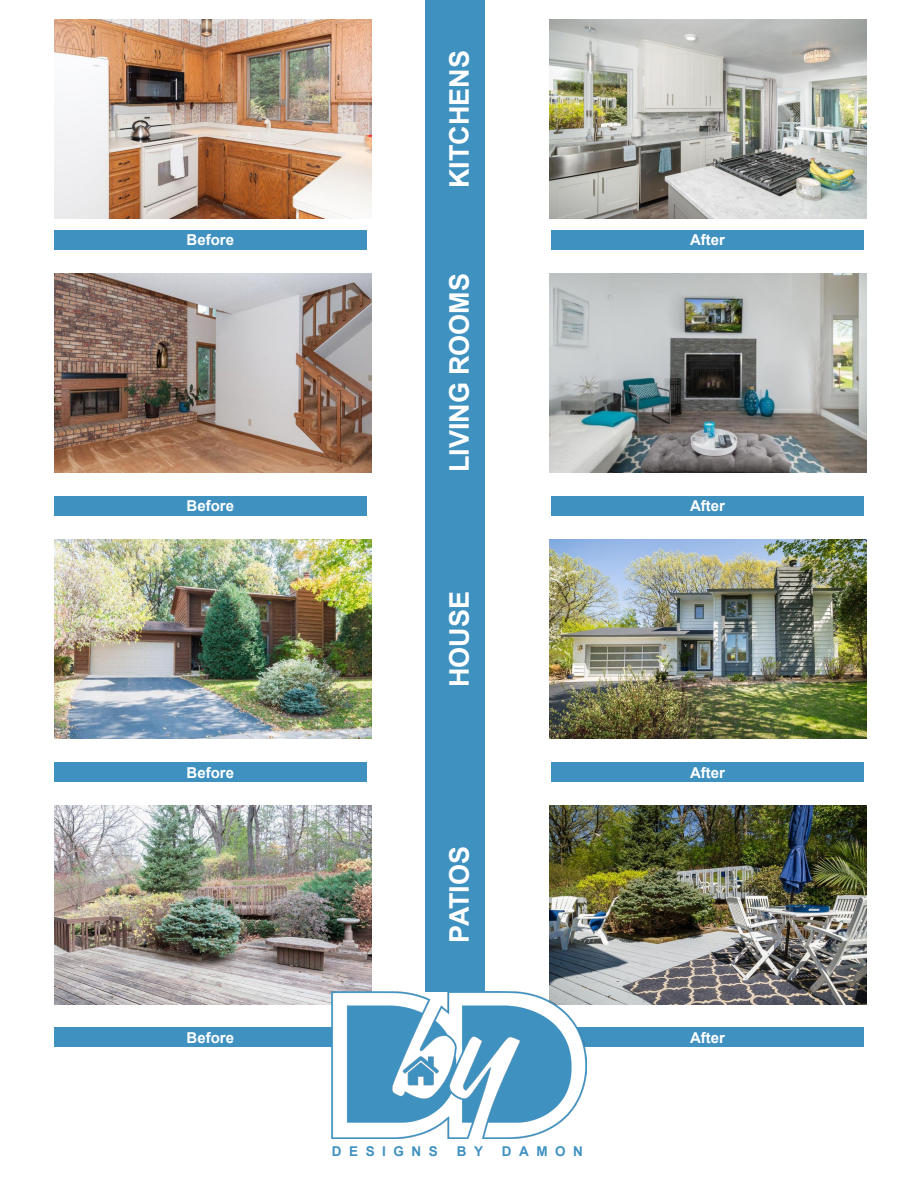
<style>
.page{position:relative;width:918px;height:1188px;background:#fff}
.page>*{position:absolute;margin:0;border:0;box-sizing:border-box;transform-origin:0 0}
.t1{font:700 27px "Arial";color:#fff}
.t2{font:700 15px "Arial";color:#fff}
.t3{font:700 13.5px "Arial";letter-spacing:.56em;color:#3f91c0}
</style>
<div class="page">
<img style="left:549px;top:805px;width:317px;height:199px">
<div style="left:551px;top:1028px;width:313px;height:19px;background:#3f91c0"></div>
<div style="left:54px;top:1028px;width:313px;height:19px;background:#3f91c0"></div>
<img style="left:54px;top:805px;width:317px;height:199px">
<div style="left:425px;top:0;width:60px;height:992px;background:#3f91c0"></div>
<img style="left:332px;top:992px;width:254px;height:147px">
<img style="left:549px;top:540px;width:317px;height:199px">
<img style="left:549px;top:273px;width:317px;height:199px">
<img style="left:549px;top:20px;width:317px;height:199px">
<img style="left:54px;top:20px;width:317px;height:199px">
<img style="left:54px;top:273px;width:317px;height:199px">
<img style="left:54px;top:540px;width:317px;height:199px">
<div style="left:551px;top:230px;width:313px;height:20px;background:#3f91c0"></div>
<div style="left:54px;top:230px;width:313px;height:20px;background:#3f91c0"></div>
<div style="left:551px;top:496px;width:313px;height:20px;background:#3f91c0"></div>
<div style="left:54px;top:496px;width:313px;height:20px;background:#3f91c0"></div>
<div style="left:551px;top:762px;width:313px;height:20px;background:#3f91c0"></div>
<div style="left:54px;top:762px;width:313px;height:20px;background:#3f91c0"></div>
<p class="t1" style="left:440px;top:188px;width:139px;rotate:-90deg">KITCHENS</p>
<p class="t2" style="left:187px;top:229px;width:49px">Before</p>
<p class="t2" style="left:690px;top:229px;width:36px">After</p>
<p class="t1" style="left:440px;top:472px;width:200px;rotate:-90deg">LIVING ROOMS</p>
<p class="t2" style="left:187px;top:495px;width:49px">Before</p>
<p class="t2" style="left:690px;top:495px;width:36px">After</p>
<p class="t1" style="left:440px;top:687px;width:98px;rotate:-90deg">HOUSE</p>
<p class="t2" style="left:187px;top:762px;width:49px">Before</p>
<p class="t2" style="left:690px;top:762px;width:36px">After</p>
<p class="t1" style="left:440px;top:943px;width:98px;rotate:-90deg">PATIOS</p>
<p class="t2" style="left:187px;top:1027px;width:49px">Before</p>
<p class="t2" style="left:690px;top:1027px;width:36px">After</p>
<p class="t3" style="left:332px;top:1141px;width:108px">DESIGNS</p>
<p class="t3" style="left:457px;top:1141px;width:28px">B Y</p>
<p class="t3" style="left:502px;top:1141px;width:83px">DAMON</p>
</div>
